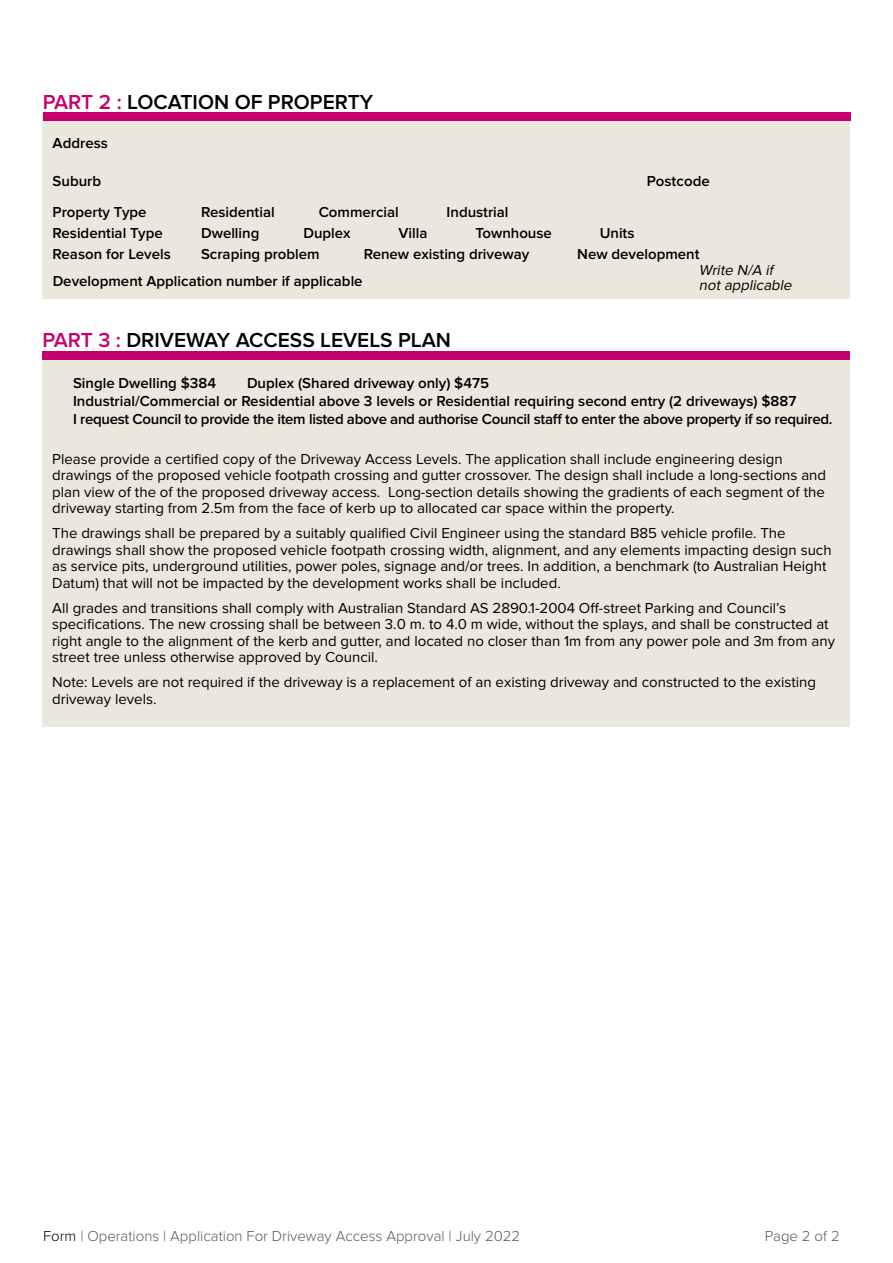
<style>
.page{position:relative;width:893px;height:1263px;background:#fff}
.page>*{position:absolute;margin:0;border:0;box-sizing:border-box;transform-origin:0 0}
.t1{font:600 21px "Proxima Nova";color:#000}
.t2{font:15px/16.5px "Proxima Nova";color:#000}
.t3{font:600 15px/18px "Proxima Nova";color:#000}
.t4{font:300 15px "Proxima Nova";color:#58595b}
.t5{font:italic 15px/15px "Proxima Nova";color:#000}
.s1{color:#c6006f}
.s2{color:#000}
</style>
<div class="page">
<div style="left:43px;top:113px;width:807px;height:186px;background:#eae7dd"></div>
<div style="left:42px;top:351px;width:808px;height:376px;background:#eae7dd"></div>
<div style="left:43px;top:113px;width:808px;height:8px;background:#c6006f"></div>
<div style="left:43px;top:351px;width:807px;height:8px;background:#c6006f"></div>
<h1 class="t1" style="left:43px;top:90px;width:332px"><span class="s1">PART 2 :</span> LOCATION OF PROPERTY</h1>
<p class="t3" style="left:53px;top:135px;width:57px">Address</p>
<p class="t3" style="left:53px;top:172px;width:50px">Suburb</p>
<p class="t3" style="left:647px;top:172px;width:65px">Postcode</p>
<p class="t3" style="left:53px;top:204px;width:96px">Property Type</p>
<p class="t3" style="left:201px;top:204px;width:75px">Residential</p>
<p class="t3" style="left:319px;top:204px;width:82px">Commercial</p>
<p class="t3" style="left:447px;top:204px;width:63px">Industrial</p>
<p class="t3" style="left:53px;top:225px;width:112px">Residential Type</p>
<p class="t3" style="left:201px;top:225px;width:60px">Dwelling</p>
<p class="t3" style="left:303px;top:225px;width:49px">Duplex</p>
<p class="t3" style="left:398px;top:225px;width:30px">Villa</p>
<p class="t3" style="left:475px;top:225px;width:78px">Townhouse</p>
<p class="t3" style="left:600px;top:225px;width:36px">Units</p>
<p class="t3" style="left:53px;top:245px;width:120px">Reason for Levels</p>
<p class="t3" style="left:201px;top:245px;width:120px">Scraping problem</p>
<p class="t3" style="left:364px;top:245px;width:167px">Renew existing driveway</p>
<p class="t3" style="left:577px;top:245px;width:124px">New development</p>
<p class="t3" style="left:53px;top:272px;width:311px">Development Application number if applicable</p>
<p class="t5" style="left:699px;top:263px;width:97px">Write N/A if notapplicable</p>
<h1 class="t1" style="left:43px;top:328px;width:410px"><span class="s1">PART 3 :</span> DRIVEWAY ACCESS LEVELS PLAN</h1>
<p class="t3" style="left:73px;top:375px;width:761px;text-indent:174px">Duplex (Shared driveway only) $475<br>Industrial/Commercial or Residential above 3 levels or Residential requiring second entry (2 driveways) $887<br>I request Council to provide the item listed above and authorise Council staff to enter the above property if so required.</p>
<p class="t2" style="left:52px;top:451px;width:775px">Please provide a certified copy of the Driveway Access Levels. The application shall include engineering design drawings of the proposed vehicle footpath crossing and gutter crossover. The design shall include a long-sections and plan view of the of the proposed driveway access. Long-section details showing the gradients of each segment of the driveway starting from 2.5m from the face of kerb up to allocated car space within the property.</p>
<p class="t2" style="left:52px;top:525px;width:781px">The drawings shall be prepared by a suitably qualified Civil Engineer using the standard B85 vehicle profile. The drawings shall show the proposed vehicle footpath crossing width, alignment, and any elements impacting design such as service pits, underground utilities, power poles, signage and/or trees. In addition, a benchmark (to Australian Height Datum) that will not be impacted by the development works shall be included.</p>
<p class="t2" style="left:52px;top:600px;width:784px">All grades and transitions shall comply with Australian Standard AS 2890.1-2004 Off-street Parking and Council’s specifications. The new crossing shall be between 3.0 m. to 4.0 m wide, without the splays, and shall be constructed at right angle to the alignment of the kerb and gutter, and located no closer than 1m from any power pole and 3m from any street tree unless otherwise approved by Council.</p>
<p class="t2" style="left:52px;top:674px;width:765px">Note: Levels are not required if the driveway is a replacement of an existing driveway and constructed to the existing driveway levels.</p>
<p class="t3" style="left:73px;top:375px;width:145px">Single Dwelling $384</p>
<p class="t4" style="left:43px;top:1227px;width:479px"><span class="s2">Form</span> | Operations | Application For Driveway Access Approval | July 2022</p>
<p class="t4" style="left:765px;top:1227px;width:76px">Page 2 of 2</p>
</div>
